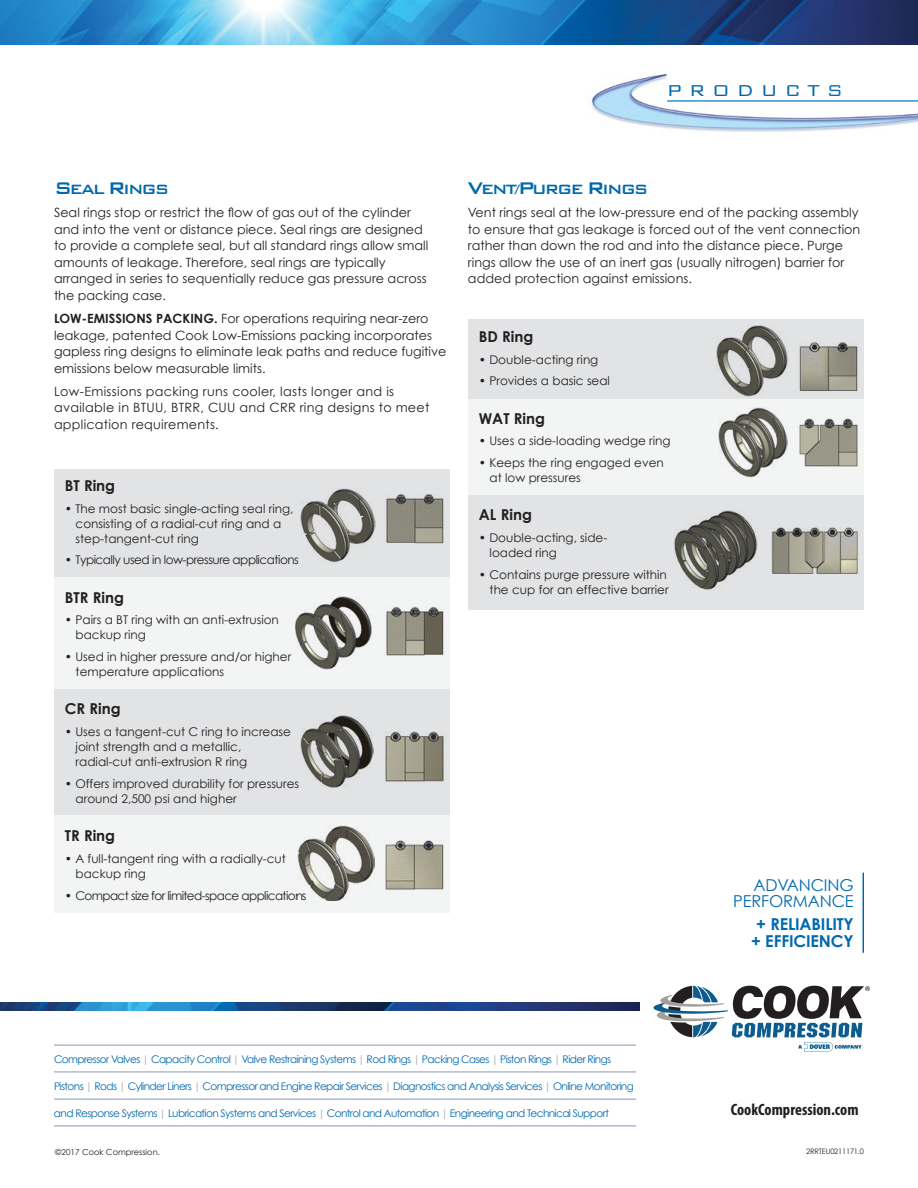
<style>
.page{position:relative;width:918px;height:1188px;background:#fff}
.page>*{position:absolute;margin:0;border:0;box-sizing:border-box;transform-origin:0 0}
.t1{font:300 21px "Bank Gothic";letter-spacing:.33em;color:#0069ad}
.t2{font:500 18px "Bank Gothic";letter-spacing:-.115em;color:#0069ad}
.t3{font:700 condensed 16.5px "Myriad Pro";color:#231f20}
.t4{font:700 16.35px/16.4px "Century Gothic";letter-spacing:-.01em;color:#0069ad;text-align:center}
.t5{font:16.35px/16.4px "Century Gothic";letter-spacing:-.01em;color:#0069ad;text-align:right}
.t6{font:700 15px "Century Gothic";color:#231f20}
.t7{font:12.75px/16.5px "Century Gothic";color:#231f20}
.t8{font:12.75px/16.5px "Century Gothic";letter-spacing:.02em;color:#231f20}
.t9{font:12px/15px "Century Gothic";color:#231f20}
.t10{font:12px "Century Gothic";letter-spacing:-.04em;color:#231f20}
.t11{font:12px "Century Gothic";letter-spacing:-.05em;color:#231f20}
.t12{font:10.5px "Century Gothic";letter-spacing:-.055em;color:#0069ad}
.t13{font:8.25px "Century Gothic";color:#231f20}
.t14{font:7.5px "Century Gothic";letter-spacing:-.03em;color:#231f20}
.s1{font-size:22.5px}
.s2{font-weight:700}
.s3{color:#a7a9ac}
</style>
<div class="page">
<div style="left:468px;top:320px;width:396px;height:290px;background:#e2e3e4"></div>
<div style="left:468px;top:400px;width:396px;height:95px;background:#f3f4f4"></div>
<div style="left:54px;top:480px;width:396px;height:432px;background:#f3f4f4"></div>
<div style="left:54px;top:469px;width:396px;height:108px;background:#e2e3e4"></div>
<div style="left:54px;top:689px;width:396px;height:125px;background:#e2e3e4"></div>
<svg style="left:653px;top:986px;width:217px;height:66px"></svg>
<img style="left:0;top:0;width:918px;height:45px">
<img style="left:0;top:1003px;width:639px;height:8px">
<hr style="left:54px;top:1045px;width:582px;height:1px;background:#97a3c2">
<hr style="left:54px;top:1071px;width:582px;height:1px;background:#97a3c2">
<hr style="left:54px;top:1099px;width:582px;height:1px;background:#97a3c2">
<hr style="left:54px;top:1125px;width:582px;height:1px;background:#97a3c2">
<img style="left:591px;top:73px;width:327px;height:59px">
<hr style="left:667px;top:100px;width:251px;height:2px;background:#2b93d1">
<img style="left:301px;top:489px;width:74px;height:74px">
<img style="left:296px;top:596px;width:76px;height:74px">
<img style="left:298px;top:826px;width:76px;height:75px">
<img style="left:718px;top:408px;width:70px;height:70px">
<img style="left:301px;top:715px;width:73px;height:72px">
<img style="left:716px;top:326px;width:72px;height:71px">
<img style="left:674px;top:511px;width:84px;height:79px">
<img style="left:386px;top:494px;width:58px;height:50px">
<img style="left:386px;top:607px;width:58px;height:49px">
<img style="left:385px;top:841px;width:59px;height:49px">
<img style="left:799px;top:418px;width:59px;height:49px">
<img style="left:385px;top:732px;width:59px;height:50px">
<img style="left:799px;top:342px;width:59px;height:49px">
<img style="left:772px;top:527px;width:86px;height:47px">
<hr style="left:863px;top:873px;width:1px;height:80px;background:#0069ad">
<h1 class="t1" style="left:667px;top:74px;width:178px">PRODUCTS</h1>
<h2 class="t2" style="left:54px;top:175px;width:117px"><span class="s1">S</span>EAL <span class="s1">R</span>INGS</h2>
<p class="t7" style="left:54px;top:204px;width:376px">Seal rings stop or restrict the flow of gas out of the cylinder and into the vent or distance piece. Seal rings are designed to provide a complete seal, but all standard rings allow small amounts of leakage. Therefore, seal rings are typically arranged in series to sequentially reduce gas pressure across the packing case.</p>
<p class="t7" style="left:54px;top:310px;width:394px"><span class="s2">LOW-EMISSIONS PACKING.</span> For operations requiring near-zero leakage, patented Cook Low-Emissions packing incorporates gapless ring designs to eliminate leak paths and reduce fugitive emissions below measurable limits.</p>
<p class="t8" style="left:54px;top:383px;width:377px">Low-Emissions packing runs cooler, lasts longer and is available in BTUU, BTRR, CUU and CRR ring designs to meet application requirements.</p>
<p class="t6" style="left:65px;top:476px;width:52px">BT Ring</p>
<p class="t9" style="left:76px;top:501px;width:219px;text-indent:-11px">• The most basic single-acting seal ring, consisting of a radial-cut ring and a step-tangent-cut ring</p>
<p class="t10" style="left:65px;top:553px;width:236px">• Typically used in low-pressure applications</p>
<p class="t6" style="left:65px;top:588px;width:61px">BTR Ring</p>
<p class="t9" style="left:76px;top:612px;width:205px;text-indent:-11px">• Pairs a BT ring with an anti-extrusion backup ring</p>
<p class="t9" style="left:76px;top:649px;width:217px;text-indent:-11px">• Used in higher pressure and/or higher temperature applications</p>
<p class="t6" style="left:65px;top:699px;width:57px">CR Ring</p>
<p class="t9" style="left:76px;top:724px;width:217px;text-indent:-11px">• Uses a tangent-cut C ring to increase joint strength and a metallic, radial-cut anti-extrusion R ring</p>
<p class="t9" style="left:76px;top:776px;width:225px;text-indent:-11px">• Offers improved durability for pressures around 2,500 psi and higher</p>
<p class="t6" style="left:65px;top:826px;width:52px">TR Ring</p>
<p class="t9" style="left:76px;top:851px;width:212px;text-indent:-11px">• A full-tangent ring with a radially-cut backup ring</p>
<p class="t11" style="left:65px;top:888px;width:243px">• Compact size for limited-space applications</p>
<h2 class="t2" style="left:468px;top:175px;width:182px"><span class="s1">V</span>ENT/<span class="s1">P</span>URGE <span class="s1">R</span>INGS</h2>
<p class="t7" style="left:468px;top:204px;width:394px">Vent rings seal at the low-pressure end of the packing assembly to ensure that gas leakage is forced out of the vent connection rather than down the rod and into the distance piece. Purge rings allow the use of an inert gas (usually nitrogen) barrier for added protection against emissions.</p>
<p class="t6" style="left:479px;top:327px;width:56px">BD Ring</p>
<p class="t9" style="left:479px;top:352px;width:121px">• Double-acting ring</p>
<p class="t9" style="left:479px;top:373px;width:133px">• Provides a basic seal</p>
<p class="t6" style="left:479px;top:409px;width:68px">WAT Ring</p>
<p class="t9" style="left:479px;top:433px;width:193px">• Uses a side-loading wedge ring</p>
<p class="t9" style="left:490px;top:455px;width:176px;text-indent:-11px">• Keeps the ring engaged even at low pressures</p>
<p class="t6" style="left:479px;top:505px;width:55px">AL Ring</p>
<p class="t9" style="left:490px;top:530px;width:119px;text-indent:-11px">• Double-acting, side&shy;loaded ring</p>
<p class="t9" style="left:479px;top:567px;width:191px;text-align:right">• Contains purge pressure within the cup for an effective barrier</p>
<p class="t5" style="left:733px;top:877px;width:122px">ADVANCING<br>PERFORMANCE</p>
<p class="t4" style="left:751px;top:916px;width:104px">+ RELIABILITY + EFFICIENCY</p>
<p class="t12" style="left:54px;top:1053px;width:559px">Compressor Valves <span class="s3">|</span> Capacity Control <span class="s3">|</span> Valve Restraining Systems <span class="s3">|</span> Rod Rings <span class="s3">|</span> Packing Cases <span class="s3">|</span> Piston Rings <span class="s3">|</span> Rider Rings</p>
<p class="t12" style="left:54px;top:1080px;width:581px">Pistons <span class="s3">|</span> Rods <span class="s3">|</span> Cylinder Liners <span class="s3">|</span> Compressor and Engine Repair Services <span class="s3">|</span> Diagnostics and Analysis Services <span class="s3">|</span> Online Monitoring</p>
<p class="t12" style="left:54px;top:1107px;width:556px">and Response Systems <span class="s3">|</span> Lubrication Systems and Services <span class="s3">|</span> Control and Automation <span class="s3">|</span> Engineering and Technical Support</p>
<p class="t3" style="left:731px;top:1100px;width:129px">CookCompression.com</p>
<p class="t13" style="left:55px;top:1147px;width:106px">©2017 Cook Compression.</p>
<p class="t14" style="left:806px;top:1147px;width:59px">2RRTEU0211171.0</p>
</div>
